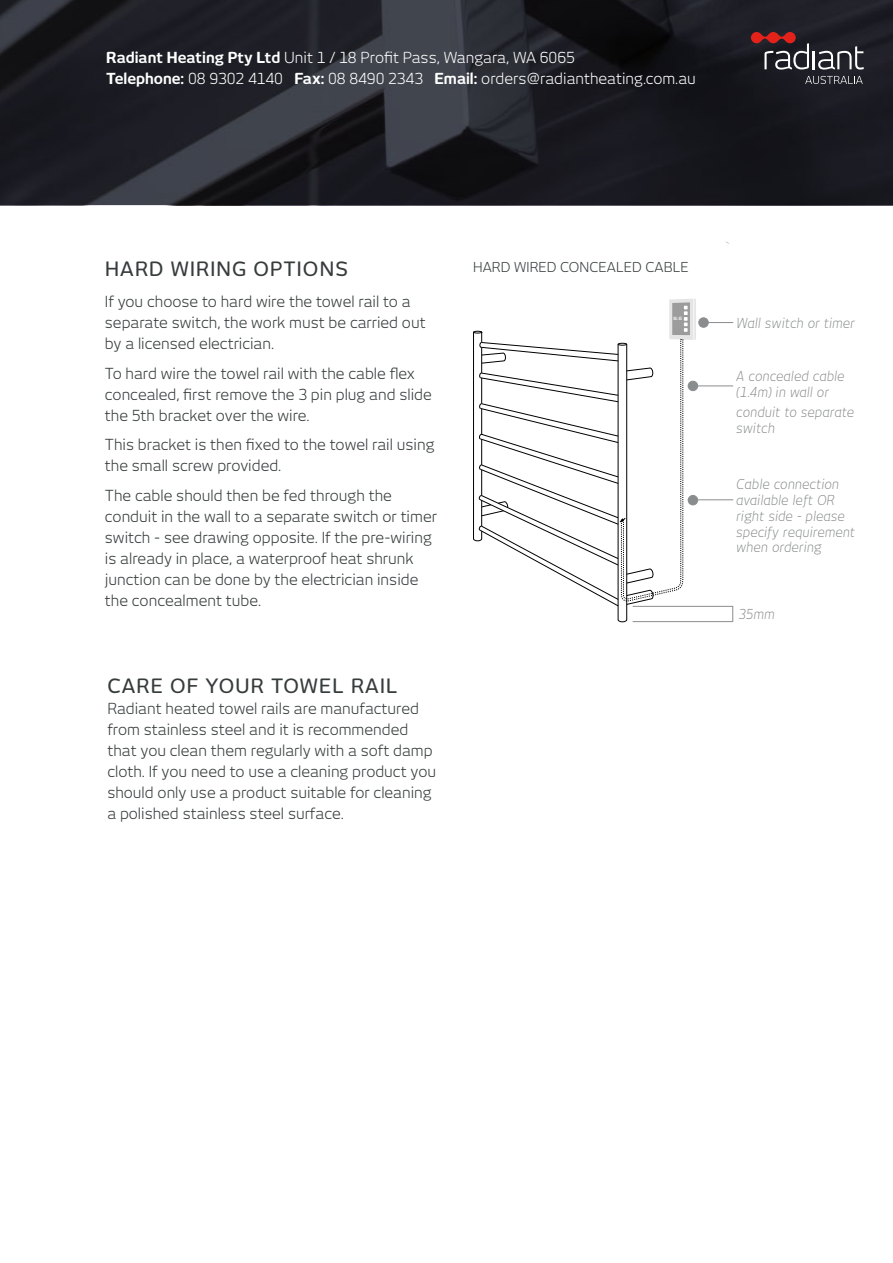
<style>
.page{position:relative;width:893px;height:1263px;background:#fff}
.page>*{position:absolute;margin:0;border:0;box-sizing:border-box;transform-origin:0 0}
.t1{font:500 19.5px "New June";letter-spacing:.06em;color:#363b3b}
.t2{font:15px/21px "New June";color:#363b3b}
.t3{font:15px/21px "New June";color:#fff}
.t4{font:italic 300 13.5px/15.8px "New June";color:#808283}
.t5{font:13.5px "New June";letter-spacing:.01em;color:#363b3b}
.t6{font:700 condensed 4.65px "DIN Neuzeit Grotesk";color:#fff}
.s1{font-weight:700}
</style>
<div class="page">
<svg style="left:0;top:0;width:893px;height:205px;background:#1f2027"></svg>
<svg style="left:818px;top:46px;width:46px;height:24px"></svg>
<hr style="left:812px;top:51px;width:3px;height:18px;background:#fff">
<svg style="left:751px;top:32px;width:58px;height:38px;background:#573a3e"></svg>
<svg style="left:805px;top:76px;width:58px;height:8px"></svg>
<hr style="left:694px;top:298px;width:2px;height:42px;background:#e5e5e5">
<svg style="left:473px;top:299px;width:260px;height:324px"></svg>
<hr style="left:633px;top:621px;width:100px;height:1px;background:#8a8d8e">
<p class="t3" style="left:106px;top:47px;width:591px"><span class="s1">Radiant Heating Pty Ltd</span> Unit 1 / 18 Profit Pass, Wangara, WA 6065<br><span class="s1">Telephone:</span> 08 9302 4140 <span class="s1">Fax:</span> 08 8490 2343 <span class="s1">Email:</span> orders@radiantheating.com.au</p>
<h1 class="t1" style="left:105px;top:258px;width:244px">HARD WIRING OPTIONS</h1>
<p class="t2" style="left:105px;top:291px;width:322px">If you choose to hard wire the towel rail to a separate switch, the work must be carried out by a licensed electrician.</p>
<p class="t2" style="left:105px;top:362px;width:328px">To hard wire the towel rail with the cable flex concealed, first remove the 3 pin plug and slide the 5th bracket over the wire.</p>
<p class="t2" style="left:105px;top:434px;width:331px">This bracket is then fixed to the towel rail using the small screw provided.</p>
<p class="t2" style="left:105px;top:484px;width:333px">The cable should then be fed through the conduit in the wall to a separate switch or timer switch - see drawing opposite. If the pre-wiring is already in place, a waterproof heat shrunk junction can be done by the electrician inside the concealment tube.</p>
<h1 class="t1" style="left:108px;top:674px;width:291px">CARE OF YOUR TOWEL RAIL</h1>
<p class="t2" style="left:107px;top:697px;width:330px">Radiant heated towel rails are manufactured from stainless steel and it is recommended that you clean them regularly with a soft damp cloth. If you need to use a cleaning product you should only use a product suitable for cleaning a polished stainless steel surface.</p>
<p class="t5" style="left:473px;top:259px;width:217px">HARD WIRED CONCEALED CABLE</p>
<p class="t6" style="left:673px;top:316px;width:10px">06:45</p>
<p class="t4" style="left:736px;top:315px;width:120px">Wall switch or timer</p>
<p class="t4" style="left:736px;top:368px;width:110px">A concealed cable (1.4m) in wall or</p>
<p class="t4" style="left:736px;top:404px;width:119px">conduit to separate switch</p>
<p class="t4" style="left:736px;top:476px;width:120px">Cable connection available left OR right side - please specify requirement when ordering</p>
<p class="t4" style="left:738px;top:606px;width:38px">35mm</p>
</div>
